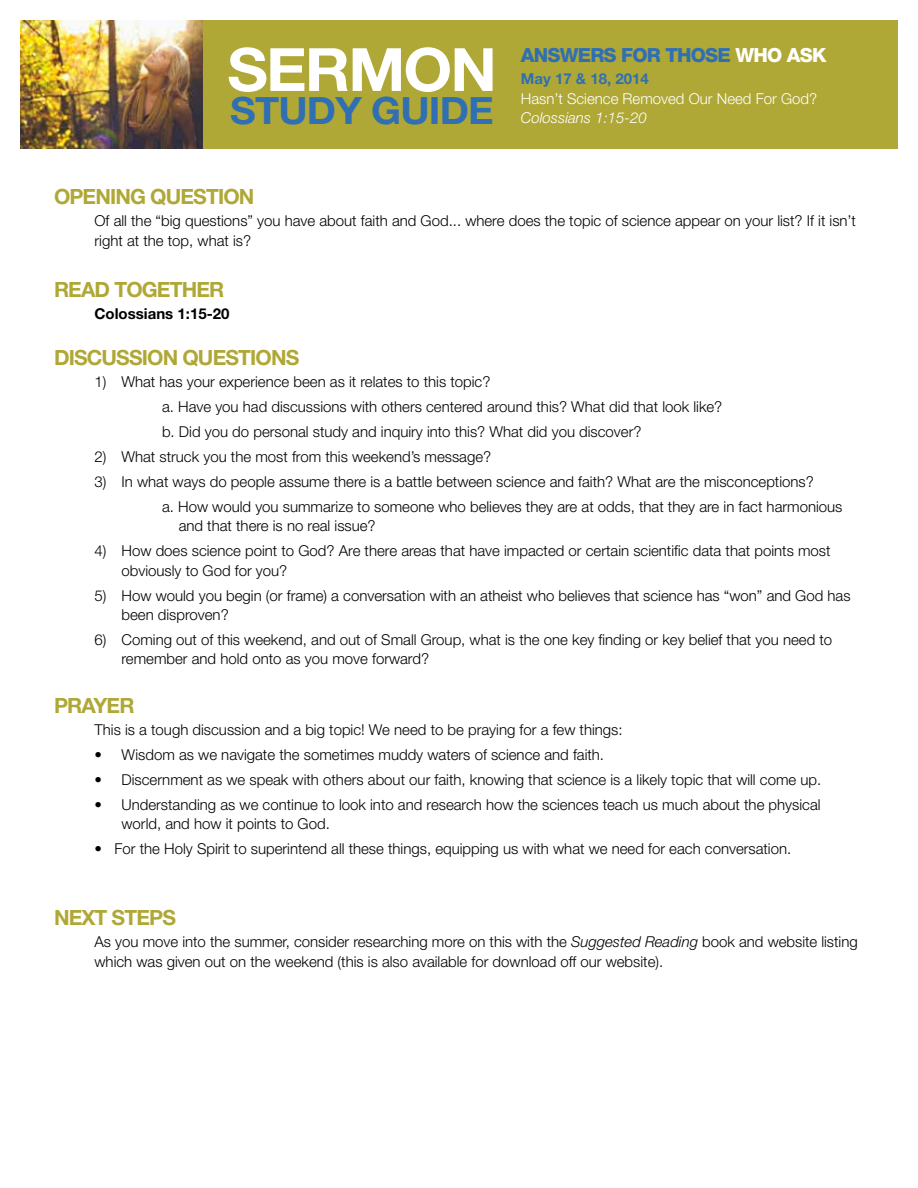
<style>
.page{position:relative;width:918px;height:1188px;background:#fff}
.page>*{position:absolute;margin:0;border:0;box-sizing:border-box;transform-origin:0 0}
.t1{font:700 59.85px "Helvetica Neue LT Std";letter-spacing:-.03em;color:#fff;scale:1.05 1}
.t2{font:700 37.65px "Helvetica Neue LT Std";letter-spacing:-.02em;color:#306fb2;scale:1.05 1}
.t3{font:700 21px "Helvetica Neue LT Std";letter-spacing:-.04em;color:#afa836}
.t4{font:800 19.5px "Helvetica Neue LT Std";letter-spacing:-.04em;color:#306fb2}
.t5{font:300 15px/19.5px "Helvetica Neue LT Std";color:#000}
.t6{font:300 15px "Helvetica Neue LT Std";color:#fff}
.t7{font:italic 300 15px "Helvetica Neue LT Std";color:#fff}
.t8{font:700 15px "Helvetica Neue LT Std";color:#000}
.t9{font:700 15px "Helvetica Neue LT Std";color:#306fb2}
.s1{color:#fff}
.s2{font-style:italic}
</style>
<div class="page">
<div style="left:202px;top:20px;width:696px;height:128px;background:#afa836"></div>
<img style="left:20px;top:20px;width:182px;height:128px">
<h1 class="t1" style="left:227px;top:33px;width:258px">SERMON</h1>
<h2 class="t2" style="left:230px;top:87px;width:253px">STUDY GUIDE</h2>
<h3 class="t4" style="left:521px;top:44px;width:307px">ANSWERS FOR THOSE <span class="s1">WHO ASK</span></h3>
<p class="t9" style="left:521px;top:70px;width:129px">May 17 &amp; 18, 2014</p>
<p class="t6" style="left:521px;top:89px;width:298px">Hasn’t Science Removed Our Need For God?</p>
<p class="t7" style="left:521px;top:109px;width:127px">Colossians 1:15-20</p>
<h3 class="t3" style="left:54px;top:184px;width:202px">OPENING QUESTION</h3>
<p class="t5" style="left:94px;top:211px;width:763px">Of all the “big questions” you have about faith and God... where does the topic of science appear on your list? If it isn’t right at the top, what is?</p>
<h3 class="t3" style="left:54px;top:277px;width:172px">READ TOGETHER</h3>
<p class="t8" style="left:94px;top:305px;width:136px">Colossians 1:15-20</p>
<h3 class="t3" style="left:54px;top:345px;width:247px">DISCUSSION QUESTIONS</h3>
<p class="t5" style="left:162px;top:369px;width:562px;line-height:24.9px;text-indent:-68px">1) What has your experience been as it relates to this topic?<br>a. Have you had discussions with others centered around this? What did that look like? b. Did you do personal study and inquiry into this? What did you discover?</p>
<p class="t5" style="left:94px;top:447px;width:398px">2) What struck you the most from this weekend’s message?</p>
<p class="t5" style="left:162px;top:469px;width:682px;line-height:24.9px;text-indent:-68px">3) In what ways do people assume there is a battle between science and faith? What are the misconceptions?<br>a. How would you summarize to someone who believes they are at odds, that they are in fact harmonious</p>
<p class="t5" style="left:179px;top:516px;width:198px">and that there is no real issue?</p>
<p class="t5" style="left:122px;top:541px;width:711px;text-indent:-27px">4) How does science point to God? Are there areas that have impacted or certain scientific data that points most obviously to God for you?</p>
<p class="t5" style="left:122px;top:585px;width:731px;text-indent:-27px">5) How would you begin (or frame) a conversation with an atheist who believes that science has “won” and God has been disproven?</p>
<p class="t5" style="left:122px;top:630px;width:712px;text-indent:-27px">6) Coming out of this weekend, and out of Small Group, what is the one key finding or key belief that you need to remember and hold onto as you move forward?</p>
<h3 class="t3" style="left:54px;top:693px;width:82px">PRAYER</h3>
<p class="t5" style="left:94px;top:720px;width:530px">This is a tough discussion and a big topic! We need to be praying for a few things:</p>
<p class="t5" style="left:94px;top:745px;width:511px">• Wisdom as we navigate the sometimes muddy waters of science and faith.</p>
<p class="t5" style="left:94px;top:770px;width:728px">• Discernment as we speak with others about our faith, knowing that science is a likely topic that will come up.</p>
<p class="t5" style="left:122px;top:795px;width:701px;text-indent:-27px">• Understanding as we continue to look into and research how the sciences teach us much about the physical world, and how it points to God.</p>
<p class="t5" style="left:94px;top:839px;width:698px">• For the Holy Spirit to superintend all these things, equipping us with what we need for each conversation.</p>
<h3 class="t3" style="left:54px;top:905px;width:123px">NEXT STEPS</h3>
<p class="t5" style="left:94px;top:932px;width:765px">As you move into the summer, consider researching more on this with the <span class="s2">Suggested Reading</span> book and website listing which was given out on the weekend (this is also available for download off our website).</p>
</div>
